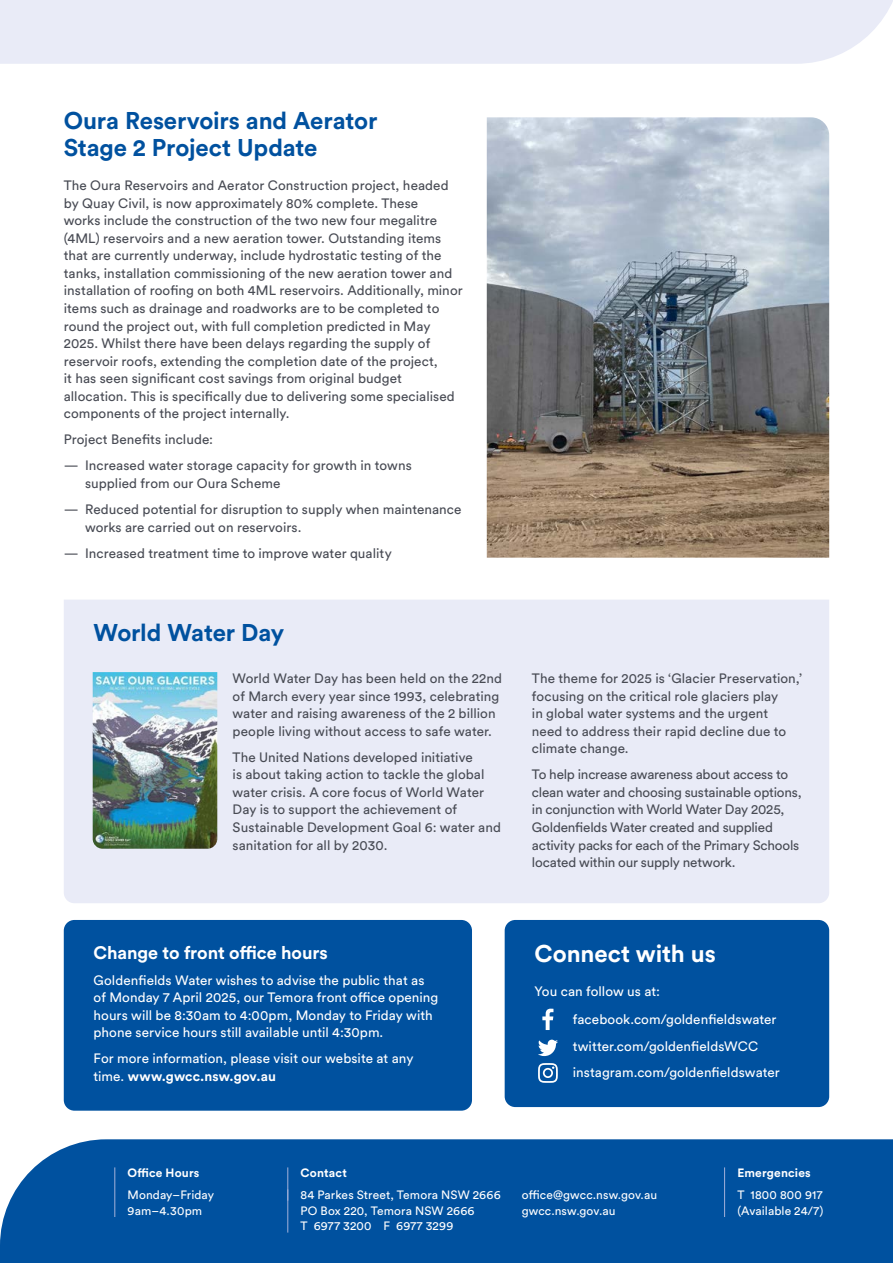
<style>
.page{position:relative;width:893px;height:1263px;background:#fff}
.page>*{position:absolute;margin:0;border:0;box-sizing:border-box;transform-origin:0 0}
.t1{font:700 24px/26.4px "Circular Std";letter-spacing:-.005em;color:#00519f}
.t2{font:700 24px "Circular Std";letter-spacing:-.005em;color:#fff}
.body_copy{font:700 18px "Circular Std";letter-spacing:-.005em;color:#fff}
.body_copy-2{font:13.5px/17.5px "Circular Std";letter-spacing:.005em;color:#484b54}
.body_copy-3{font:13.5px/17.5px "Circular Std";letter-spacing:.005em;color:#fff}
.body_copy-4{font:13.5px/17.5px "Circular Std";letter-spacing:-.015em;color:#484b54}
.footer_copy{font:12px/15.6px "Circular Std";letter-spacing:.01em;color:#fff}
.footer_copy-2{font:700 12px "Circular Std";letter-spacing:.015em;color:#fff}
.s1{font-weight:700}
</style>
<div class="page">
<div style="left:0;top:0;width:893px;height:64px;background:#e9ebf7"></div>
<div style="left:0;top:1139px;width:893px;height:124px;background:#00519f"></div>
<hr style="left:114px;top:1167px;width:1px;height:50px;background:#a4b1da">
<hr style="left:724px;top:1167px;width:1px;height:50px;background:#a4b1da">
<hr style="left:287px;top:1167px;width:1px;height:34px;background:#a4b1da">
<hr style="left:287px;top:1189px;width:1px;height:43px;background:#a4b1da">
<div style="left:505px;top:920px;width:324px;height:187px;background:#00519f;border-radius:11px"></div>
<svg style="left:542px;top:1009px;width:11px;height:21px"></svg>
<svg style="left:538px;top:1040px;width:20px;height:16px"></svg>
<svg style="left:538px;top:1063px;width:20px;height:20px"></svg>
<div style="left:64px;top:920px;width:408px;height:191px;background:#00519f;border-radius:11px"></div>
<img style="left:487px;top:117px;width:342px;height:441px">
<div style="left:64px;top:600px;width:765px;height:303px;background:#e9ebf7"></div>
<img style="left:93px;top:672px;width:124px;height:177px">
<h1 class="t1" style="left:64px;top:107px;width:315px">Oura Reservoirs and Aerator<br>Stage 2 Project Update</h1>
<p class="body_copy-2" style="left:64px;top:176px;width:400px">The Oura Reservoirs and Aerator Construction project, headed by Quay Civil, is now approximately 80% complete. These<br>works include the construction of the two new four megalitre (4ML) reservoirs and a new aeration tower. Outstanding items that are currently underway, include hydrostatic testing of the tanks, installation commissioning of the new aeration tower and installation of roofing on both 4ML reservoirs. Additionally, minor items such as drainage and roadworks are to be completed to round the project out, with full completion predicted in May 2025. Whilst there have been delays regarding the supply of reservoir roofs, extending the completion date of the project,<br>it has seen significant cost savings from original budget allocation. This is specifically due to delivering some specialised components of the project internally.</p>
<p class="body_copy-2" style="left:64px;top:431px;width:151px">Project Benefits include:</p>
<p class="body_copy-2" style="left:85px;top:457px;width:328px;text-indent:-21px">— Increased water storage capacity for growth in towns supplied from our Oura Scheme</p>
<p class="body_copy-2" style="left:85px;top:500px;width:378px;text-indent:-21px">— Reduced potential for disruption to supply when maintenance works are carried out on reservoirs.</p>
<p class="body_copy-2" style="left:64px;top:544px;width:329px">— Increased treatment time to improve water quality</p>
<h1 class="t1" style="left:94px;top:619px;width:192px">World Water Day</h1>
<p class="body_copy-2" style="left:233px;top:669px;width:271px">World Water Day has been held on the 22nd of March every year since 1993, celebrating water and raising awareness of the 2 billion people living without access to safe water.</p>
<p class="body_copy-2" style="left:233px;top:748px;width:270px">The United Nations developed initiative<br>is about taking action to tackle the global water crisis. A core focus of World Water Day is to support the achievement of Sustainable Development Goal 6: water and sanitation for all by 2030.</p>
<p class="body_copy" style="left:94px;top:941px;width:236px">Change to front office hours</p>
<p class="body_copy-3" style="left:94px;top:971px;width:346px">Goldenfields Water wishes to advise the public that as of Monday 7 April 2025, our Temora front office opening hours will be 8:30am to 4:00pm, Monday to Friday with phone service hours still available until 4:30pm.</p>
<p class="body_copy-3" style="left:94px;top:1050px;width:321px">For more information, please visit our website at any time. <span class="s1">www.gwcc.nsw.gov.au</span></p>
<p class="body_copy-2" style="left:532px;top:669px;width:272px">The theme for 2025 is ‘Glacier Preservation,’ focusing on the critical role glaciers play<br>in global water systems and the urgent<br>need to address their rapid decline due to climate change.</p>
<p class="body_copy-4" style="left:532px;top:766px;width:271px">To help increase awareness about access to clean water and choosing sustainable options, in conjunction with World Water Day 2025, Goldenfields Water created and supplied activity packs for each of the Primary Schools located within our supply network.</p>
<h1 class="t2" style="left:534px;top:937px;width:183px">Connect with us</h1>
<p class="body_copy-3" style="left:534px;top:982px;width:127px">You can follow us at:</p>
<p class="body_copy-3" style="left:573px;top:1011px;width:205px">facebook.com/goldenfieldswater</p>
<p class="body_copy-3" style="left:573px;top:1037px;width:187px">twitter.com/goldenfieldsWCC</p>
<p class="body_copy-3" style="left:573px;top:1063px;width:209px">instagram.com/goldenfieldswater</p>
<p class="footer_copy-2" style="left:128px;top:1165px;width:73px">Office Hours</p>
<p class="footer_copy" style="left:128px;top:1187px;width:88px">Monday–Friday<br>9am–4.30pm</p>
<p class="footer_copy-2" style="left:301px;top:1165px;width:48px">Contact</p>
<p class="footer_copy" style="left:301px;top:1187px;width:202px">84 Parkes Street, Temora NSW 2666<br>PO Box 220, Temora NSW 2666<br>T 6977 3200 F 6977 3299</p>
<p class="footer_copy" style="left:522px;top:1187px;width:137px">office@gwcc.nsw.gov.au gwcc.nsw.gov.au</p>
<p class="footer_copy-2" style="left:737px;top:1165px;width:75px">Emergencies</p>
<p class="footer_copy" style="left:737px;top:1187px;width:87px">T 1800 800 917 (Available 24/7)</p>
</div>
